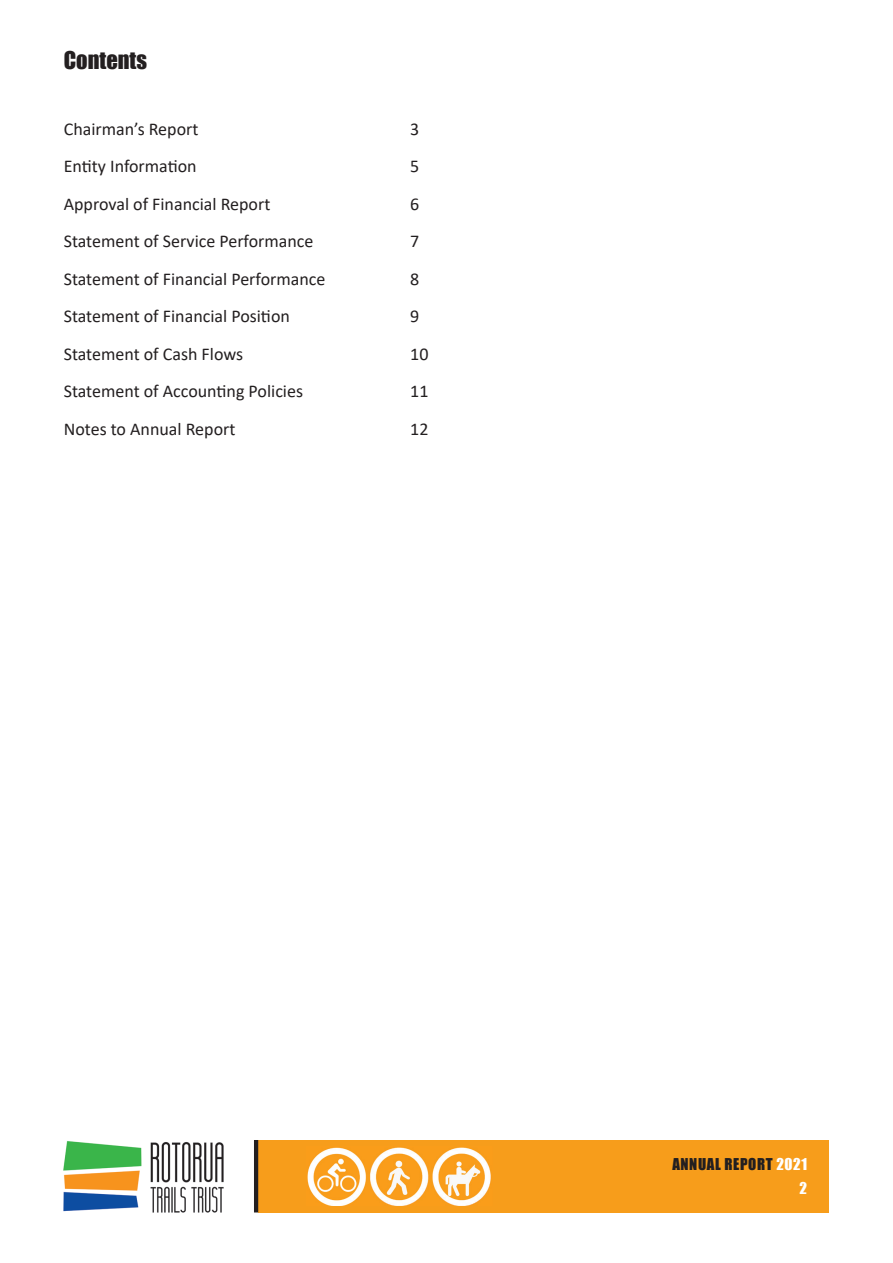
<style>
.page{position:relative;width:893px;height:1263px;background:#fff}
.page>*{position:absolute;margin:0;border:0;box-sizing:border-box;transform-origin:0 0}
.t1{font:22.5px "Impact";color:#231f20}
.t2{font:18px "Calibri";color:#231f20}
.t3{font:15px/24px "Impact";letter-spacing:.04em;color:#231f20;text-align:right}
.s1{color:#fff}
</style>
<div class="page">
<div style="left:258px;top:1140px;width:571px;height:72px;background:#f79d1b"></div>
<img style="left:307px;top:1147px;width:184px;height:59px">
<img style="left:63px;top:1141px;width:161px;height:72px">
<hr style="left:254px;top:1140px;width:4px;height:72px;background:#231f20">
<p class="t1" style="left:64px;top:43px;width:85px">Contents</p>
<p class="t2" style="left:64px;top:116px;width:136px">Chairman’s Report</p>
<p class="t2" style="left:410px;top:116px;width:11px">3</p>
<p class="t2" style="left:64px;top:154px;width:134px">Entity Information</p>
<p class="t2" style="left:410px;top:154px;width:11px">5</p>
<p class="t2" style="left:64px;top:191px;width:208px">Approval of Financial Report</p>
<p class="t2" style="left:410px;top:191px;width:11px">6</p>
<p class="t2" style="left:64px;top:229px;width:251px">Statement of Service Performance</p>
<p class="t2" style="left:410px;top:229px;width:11px">7</p>
<p class="t2" style="left:64px;top:266px;width:263px">Statement of Financial Performance</p>
<p class="t2" style="left:410px;top:266px;width:11px">8</p>
<p class="t2" style="left:64px;top:304px;width:228px">Statement of Financial Position</p>
<p class="t2" style="left:410px;top:304px;width:11px">9</p>
<p class="t2" style="left:64px;top:341px;width:181px">Statement of Cash Flows</p>
<p class="t2" style="left:410px;top:341px;width:20px">10</p>
<p class="t2" style="left:64px;top:379px;width:241px">Statement of Accounting Policies</p>
<p class="t2" style="left:410px;top:379px;width:20px">11</p>
<p class="t2" style="left:64px;top:416px;width:173px">Notes to Annual Report</p>
<p class="t2" style="left:410px;top:416px;width:20px">12</p>
<p class="t3" style="left:672px;top:1152px;width:136px">ANNUAL REPORT <span class="s1">2021<br>2</span></p>
</div>
